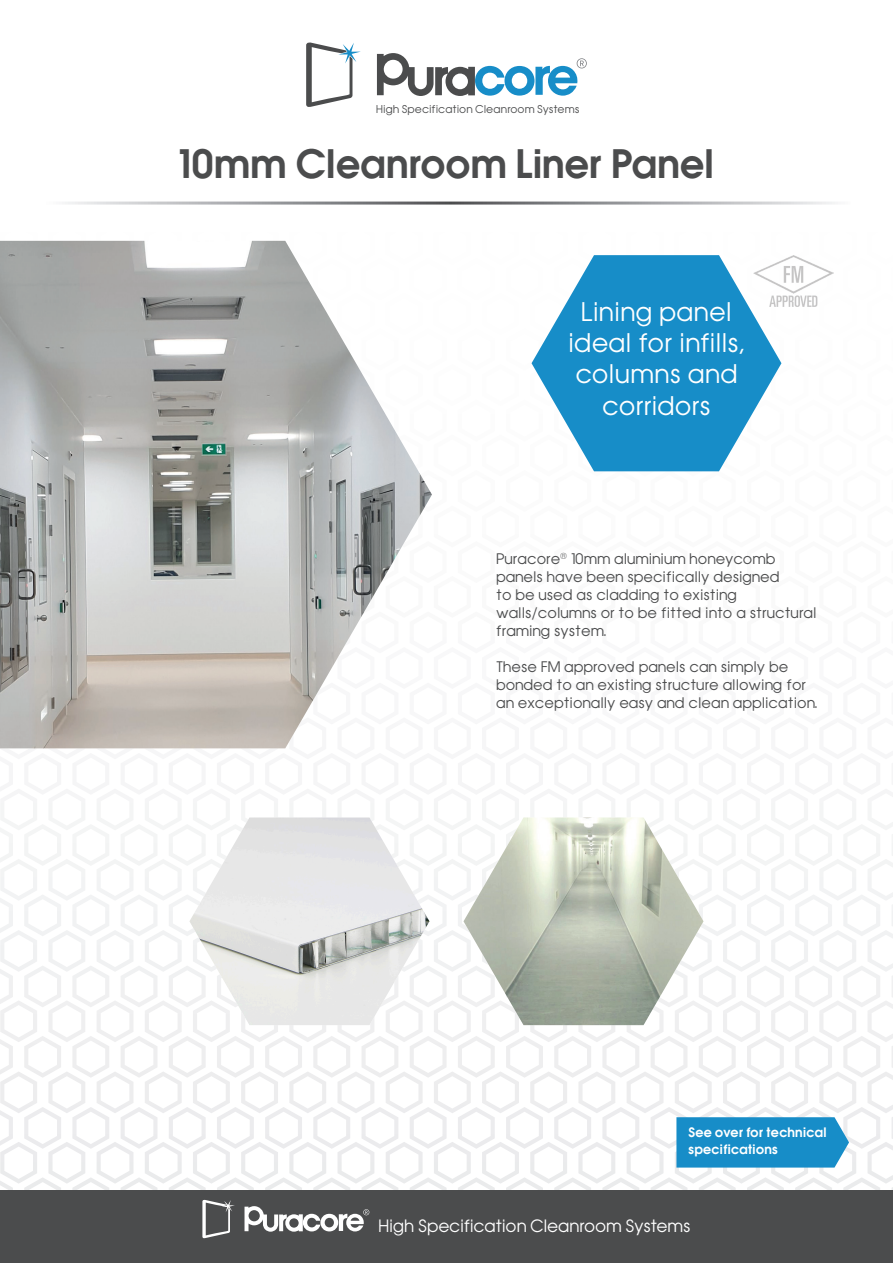
<style>
.page{position:relative;width:893px;height:1263px;background:#fff}
.page>*{position:absolute;margin:0;border:0;box-sizing:border-box;transform-origin:0 0}
.pg_head{font:36px "Avant Garde Demi";letter-spacing:-.025em;color:#4b4c4d}
.hexbug{font:23.7px/31.2px "Avant Garde";letter-spacing:.01em;color:#fff;text-align:center}
.t1{font:15.75px "Avant Garde";letter-spacing:-.015em;color:#fff}
.t2{font:13.5px/18px "Avant Garde";color:#4b4c4d}
.Body_9_12_85{font:12px "Avant Garde Demi";letter-spacing:-.015em;color:#fff}
.t3{font:10.05px "Avant Garde";letter-spacing:.005em;color:#4b4c4d}
</style>
<div class="page">
<div style="left:0;top:1191px;width:893px;height:72px;background:#4b4c4d"></div>
<svg style="left:377px;top:53px;width:210px;height:43px"></svg>
<svg style="left:306px;top:43px;width:55px;height:64px"></svg>
<svg style="left:245px;top:1206px;width:124px;height:26px"></svg>
<svg style="left:202px;top:1200px;width:33px;height:38px"></svg>
<img style="left:0;top:241px;width:432px;height:507px">
<svg style="left:531px;top:255px;width:250px;height:216px;fill:#178dc8"></svg>
<div style="left:676px;top:1117px;width:173px;height:50px;background:#178dc8"></div>
<img style="left:754px;top:255px;width:79px;height:51px">
<img style="left:189px;top:817px;width:240px;height:208px">
<img style="left:463px;top:817px;width:240px;height:208px">
<p class="t3" style="left:376px;top:103px;width:205px">High Specification Cleanroom Systems</p>
<p class="pg_head" style="left:178px;top:139px;width:538px">10mm Cleanroom Liner Panel</p>
<p class="hexbug" style="left:568px;top:296px;width:178px">Lining panel ideal for infills, columns and corridors</p>
<p class="t2" style="left:496px;top:549px;width:322px">Puracore<sup>®</sup> 10mm aluminium honeycomb panels have been specifically designed<br>to be used as cladding to existing walls/columns or to be fitted into a structural framing system.</p>
<p class="t2" style="left:496px;top:657px;width:323px">These FM approved panels can simply be bonded to an existing structure allowing for an exceptionally easy and clean application.</p>
<p class="Body_9_12_85" style="left:688px;top:1124px;width:140px">See over for technical</p>
<p class="Body_9_12_85" style="left:688px;top:1141px;width:92px">specifications</p>
<p class="t1" style="left:379px;top:1215px;width:313px">High Specification Cleanroom Systems</p>
</div>
